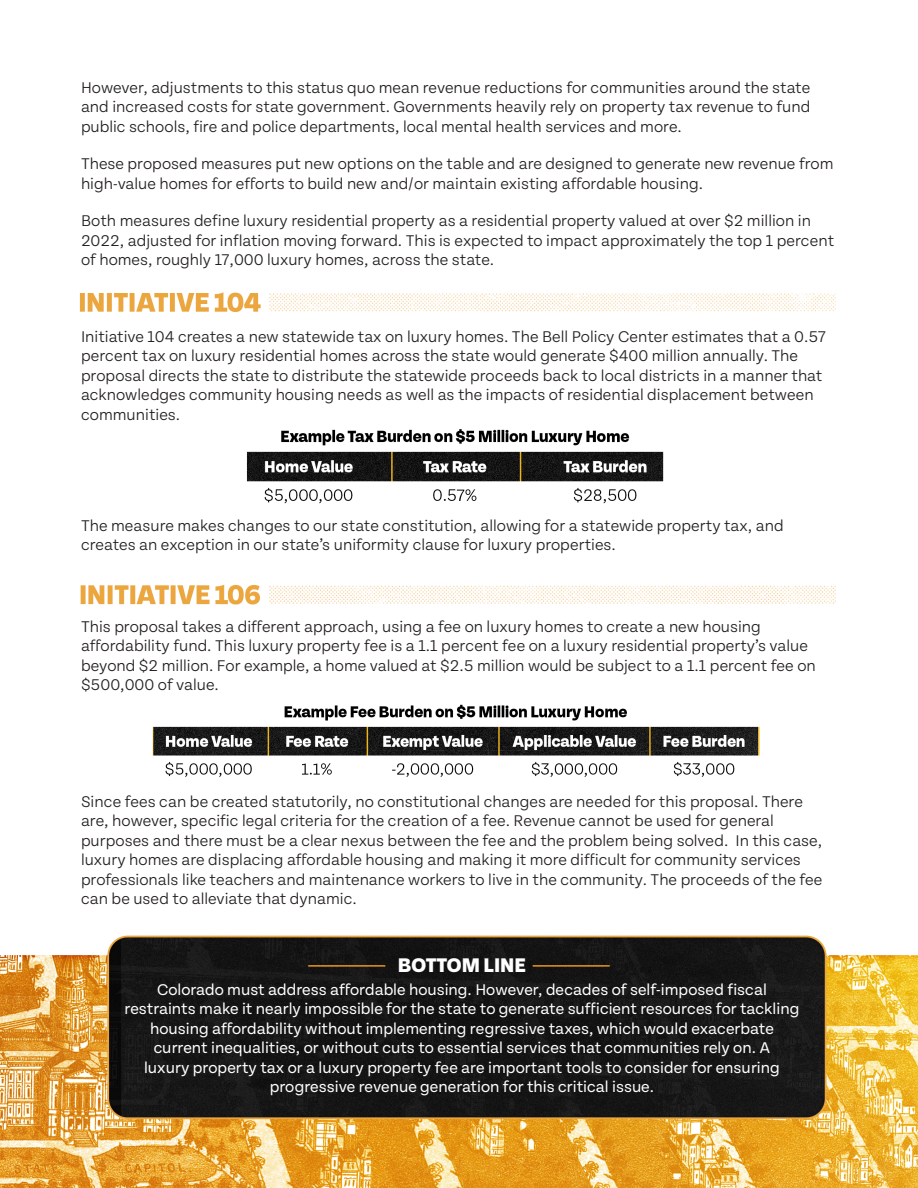
<style>
.page{position:relative;width:918px;height:1188px;background:#fff}
.page>*{position:absolute;margin:0;border:0;box-sizing:border-box;transform-origin:0 0}
.t1{font:800 21px "Tenon";color:#fff}
.t2{font:300 16.5px/19.5px "Tenon";color:#231f20}
.t3{font:16.5px/19.5px "Tenon";color:#fff;text-align:center}
</style>
<div class="page">
<img style="left:79px;top:292px;width:757px;height:20px">
<img style="left:80px;top:584px;width:756px;height:21px">
<img style="left:0;top:935px;width:918px;height:253px">
<img style="left:152px;top:704px;width:608px;height:73px">
<img style="left:246px;top:429px;width:418px;height:75px">
<hr style="left:533px;top:965px;width:77px;height:2px;background:#ea9722">
<hr style="left:308px;top:965px;width:77px;height:2px;background:#ea9722">
<p class="t2" style="left:81px;top:78px;width:731px;text-align:justify">However, adjustments to this status quo mean revenue reductions for communities around the state and increased costs for state government. Governments heavily rely on property tax revenue to fund public schools, fire and police departments, local mental health services and more.</p>
<p class="t2" style="left:81px;top:154px;width:754px">These proposed measures put new options on the table and are designed to generate new revenue from high-value homes for efforts to build new and/or maintain existing affordable housing.</p>
<p class="t2" style="left:81px;top:211px;width:755px">Both measures define luxury residential property as a residential property valued at over $2 million in<br>2022, adjusted for inflation moving forward. This is expected to impact approximately the top 1 percent of homes, roughly 17,000 luxury homes, across the state.</p>
<p class="t2" style="left:81px;top:327px;width:746px">Initiative 104 creates a new statewide tax on luxury homes. The Bell Policy Center estimates that a 0.57 percent tax on luxury residential homes across the state would generate $400 million annually. The proposal directs the state to distribute the statewide proceeds back to local districts in a manner that acknowledges community housing needs as well as the impacts of residential displacement between communities.</p>
<p class="t2" style="left:81px;top:516px;width:704px">The measure makes changes to our state constitution, allowing for a statewide property tax, and creates an exception in our state’s uniformity clause for luxury properties.</p>
<p class="t2" style="left:81px;top:617px;width:736px">This proposal takes a different approach, using a fee on luxury homes to create a new housing affordability fund. This luxury property fee is a 1.1 percent fee on a luxury residential property’s value beyond $2 million. For example, a home valued at $2.5 million would be subject to a 1.1 percent fee on $500,000 of value.</p>
<p class="t2" style="left:81px;top:792px;width:743px">Since fees can be created statutorily, no constitutional changes are needed for this proposal. There are, however, specific legal criteria for the creation of a fee. Revenue cannot be used for general purposes and there must be a clear nexus between the fee and the problem being solved. In this case, luxury homes are displacing affordable housing and making it more difficult for community services professionals like teachers and maintenance workers to live in the community. The proceeds of the fee can be used to alleviate that dynamic.</p>
<p class="t1" style="left:398px;top:954px;width:130px">BOTTOM LINE</p>
<p class="t3" style="left:125px;top:980px;width:676px">Colorado must address affordable housing. However, decades of self-imposed fiscal restraints make it nearly impossible for the state to generate sufficient resources for tackling housing affordability without implementing regressive taxes, which would exacerbate current inequalities, or without cuts to essential services that communities rely on. A<br>luxury property tax or a luxury property fee are important tools to consider for ensuring progressive revenue generation for this critical issue.</p>
</div>
